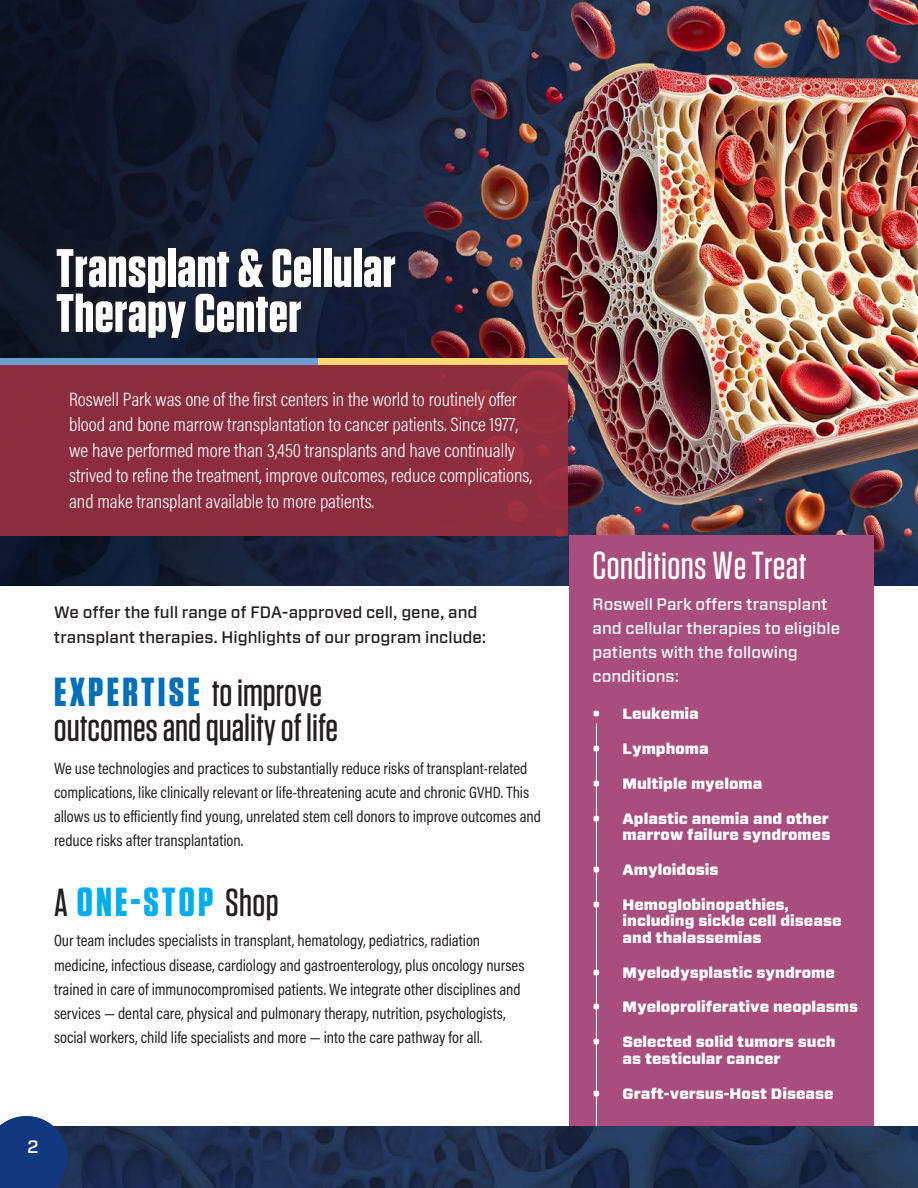
<style>
.page{position:relative;width:918px;height:1188px;background:#fff}
.page>*{position:absolute;margin:0;border:0;box-sizing:border-box;transform-origin:0 0}
.t1{font:700 54px/45px "Tungsten";letter-spacing:.01em;color:#fff}
.t2{font:700 40.5px "Tungsten";letter-spacing:.08em;color:#006fba}
.t3{font:700 40.5px "Tungsten";letter-spacing:.08em;color:#00aeef}
.t4{font:500 39px "Tungsten";color:#231f20}
.t5{font:500 39px "Tungsten";letter-spacing:.01em;color:#fff}
.t6{font:300 19.5px/25.5px "Acumin Pro Cond";color:#fff}
.t7{font:500 18px "Forza";color:#fff}
.t8{font:16.5px/24px "Acumin Pro Cond";color:#231f20}
.t9{font:500 16.5px/25.5px "Forza";color:#231f20}
.t10{font:500 16.5px/24px "Forza";color:#fff}
.t11{font:900 15px/16.5px "Forza";color:#fff}
.s1{font-weight:500;font-size:39px;color:#231f20}
</style>
<div class="page">
<img style="left:626px;top:0;width:292px;height:585px">
<img style="left:0;top:0;width:626px;height:585px">
<img style="left:68px;top:1126px;width:850px;height:62px">
<svg style="left:0;top:1116px;width:68px;height:72px;background:#234686"></svg>
<div style="left:0;top:1158px;width:23px;height:30px;background:#113880"></div>
<div style="left:569px;top:536px;width:304px;height:590px;background:#a84d7d"></div>
<hr style="left:596px;top:723px;width:1px;height:403px;background:#fff">
<div style="left:49px;top:240px;width:354px;height:106px;background:#231f20;opacity:.75"></div>
<div style="left:0;top:359px;width:568px;height:177px;background:#8c2d3e"></div>
<div style="left:0;top:359px;width:329px;height:6px;background:#699ed1"></div>
<div style="left:319px;top:359px;width:249px;height:6px;background:#fed674"></div>
<p class="t1" style="left:56px;top:247px;width:341px">Transplant &amp; Cellular<br>Therapy Center</p>
<p class="t6" style="left:69px;top:386px;width:464px">Roswell Park was one of the first centers in the world to routinely offer blood and bone marrow transplantation to cancer patients. Since 1977, we have performed more than 3,450 transplants and have continually strived to refine the treatment, improve outcomes, reduce complications, and make transplant available to more patients.</p>
<p class="t9" style="left:54px;top:600px;width:434px">We offer the full range of FDA-approved cell, gene, and transplant therapies. Highlights of our program include:</p>
<p class="t2" style="left:54px;top:671px;width:269px">EXPERTISE <span class="s1">to improve</span></p>
<p class="t4" style="left:54px;top:707px;width:286px">outcomes and quality of life</p>
<p class="t8" style="left:54px;top:756px;width:489px">We use technologies and practices to substantially reduce risks of transplant-related complications, like clinically relevant or life-threatening acute and chronic GVHD. This allows us to efficiently find young, unrelated stem cell donors to improve outcomes and reduce risks after transplantation.</p>
<p class="t3" style="left:54px;top:880px;width:226px"><span class="s1">A</span> ONE-STOP <span class="s1">Shop</span></p>
<p class="t8" style="left:54px;top:928px;width:472px">Our team includes specialists in transplant, hematology, pediatrics, radiation medicine, infectious disease, cardiology and gastroenterology, plus oncology nurses trained in care of immunocompromised patients. We integrate other disciplines and services — dental care, physical and pulmonary therapy, nutrition, psychologists, social workers, child life specialists and more — into the care pathway for all.</p>
<p class="t7" style="left:27px;top:1135px;width:13px">2</p>
<p class="t5" style="left:593px;top:546px;width:215px">Conditions We Treat</p>
<p class="t10" style="left:593px;top:593px;width:249px">Roswell Park offers transplant and cellular therapies to eligible patients with the following conditions:</p>
<p class="t11" style="left:593px;top:706px;width:108px">• Leukemia</p>
<p class="t11" style="left:593px;top:741px;width:118px">• Lymphoma</p>
<p class="t11" style="left:593px;top:775px;width:171px">• Multiple myeloma</p>
<p class="t11" style="left:593px;top:810px;width:239px;text-align:right">• Aplastic anemia and other marrow failure syndromes</p>
<p class="t11" style="left:593px;top:862px;width:128px">• Amyloidosis</p>
<p class="t11" style="left:623px;top:897px;width:220px;text-indent:-30px">• Hemoglobinopathies, including sickle cell disease and thalassemias</p>
<p class="t11" style="left:593px;top:964px;width:244px">• Myelodysplastic syndrome</p>
<p class="t11" style="left:593px;top:999px;width:267px">• Myeloproliferative neoplasms</p>
<p class="t11" style="left:623px;top:1034px;width:215px;text-indent:-30px">• Selected solid tumors such as testicular cancer</p>
<p class="t11" style="left:593px;top:1085px;width:243px">• Graft-versus-Host Disease</p>
</div>
